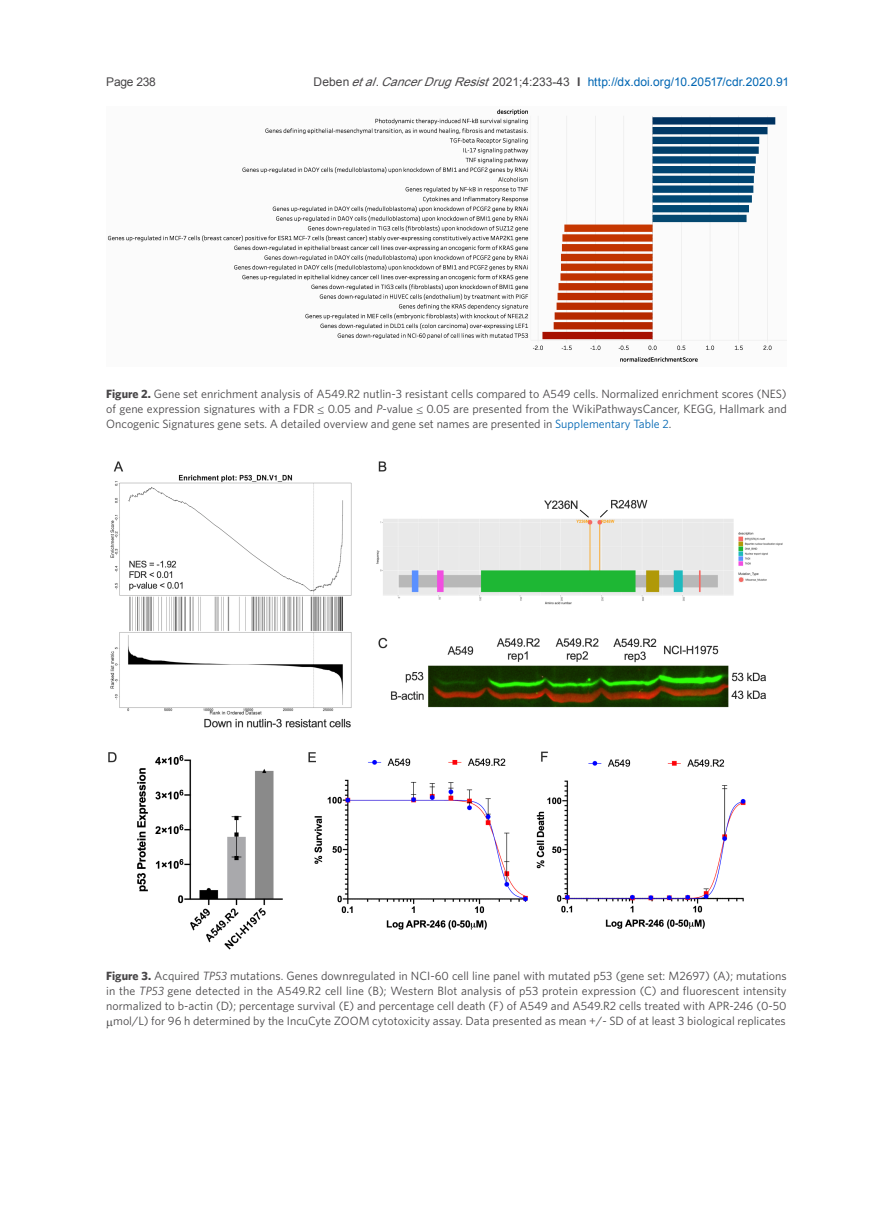
<style>
.page{position:relative;width:893px;height:1212px;background:#fff}
.page>*{position:absolute;margin:0;border:0;box-sizing:border-box;transform-origin:0 0}
.无间隔{font:12px/15px "Whitney";color:#484648;text-align:justify}
.t1{font:12px "Arial";letter-spacing:.01em;color:#0166b3}
.t2{font:12px "Arial";color:#484648}
.s1{font-style:inherit}
.s2{color:#484648}
.s3{font-style:italic;color:#484648}
.s4{font-weight:700;color:#484648}
.s5{font-weight:700}
.s6{font-style:italic}
.s7{color:#0166b3}
</style>
<div class="page">
<img style="left:107px;top:109px;width:680px;height:253px">
<img style="left:108px;top:461px;width:675px;height:489px">
<p class="t2" style="left:106px;top:73px;width:51px">Page <span class="s1">238</span></p>
<p class="t1" style="left:314px;top:73px;width:477px"><span class="s2">Deben</span> <span class="s3">etal</span><span class="s2">.</span> <span class="s3">CancerDrugResist</span><span class="s2">2021;4:233-43</span> <span class="s4">I</span> http://dx.doi.org/10.20517/cdr.2020.91</p>
<p class="无间隔" style="left:106px;top:386px;width:682px"><span class="s5">Figure 2.</span> Gene set enrichment analysis of A549.R2 nutlin-3 resistant cells compared to A549 cells. Normalized enrichment scores (NES) of gene expression signatures with a FDR ≤ 0.05 and <span class="s6">P</span>-value ≤ 0.05 are presented from the WikiPathwaysCancer, KEGG, Hallmark and Oncogenic Signatures gene sets. A detailed overview and gene set names are presented in <span class="s7">Supplementary Table 2</span>.</p>
<p class="无间隔" style="left:106px;top:968px;width:682px;text-align:center"><span class="s5">Figure 3.</span> Acquired <span class="s6">TP53</span> mutations. Genes downregulated in NCI-60 cell line panel with mutated p53 (gene set: M2697) (A); mutations in the <span class="s6">TP53</span> gene detected in the A549.R2 cell line (B); Western Blot analysis of p53 protein expression (C) and fluorescent intensity normalized to b-actin (D); percentage survival (E) and percentage cell death (F) of A549 and A549.R2 cells treated with APR-246 (0-50 mol/L) for 96 h determined by the IncuCyte ZOOM cytotoxicity assay. Data presented as mean +/- SD of at least 3 biological replicates</p>
</div>
